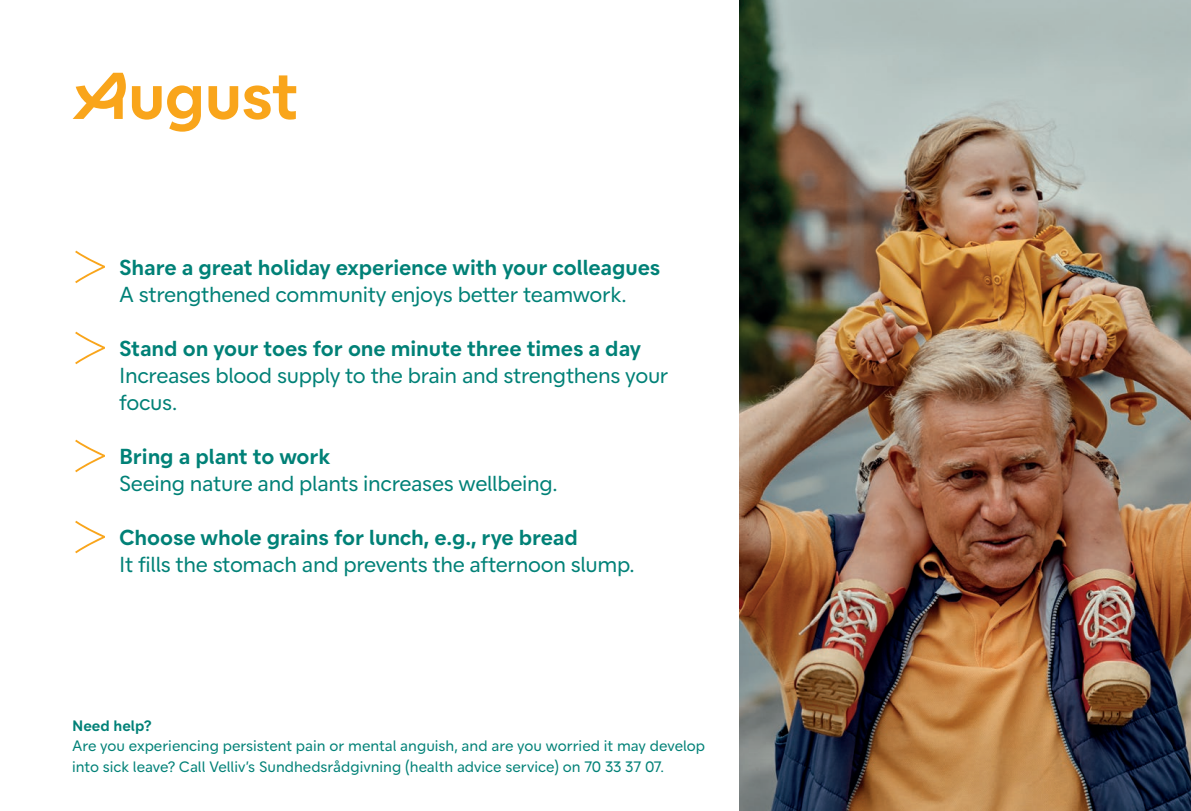
<style>
.page{position:relative;width:1191px;height:811px;background:#fff}
.page>*{position:absolute;margin:0;border:0;box-sizing:border-box;transform-origin:0 0}
.t1{font:700 67px "Velliv";letter-spacing:-.015em;color:#f9a51b}
.t2{font:22px/27px "Velliv";letter-spacing:-.015em;color:#008177}
.t3{font:700 22px "Velliv";letter-spacing:-.005em;color:#008177}
.t4{font:15.4px/20.4px "Velliv";color:#008177}
.t5{font:700 15.4px "Velliv";color:#008177}
</style>
<div class="page">
<svg style="left:75px;top:251px;width:30px;height:32px"></svg>
<svg style="left:75px;top:332px;width:30px;height:32px"></svg>
<svg style="left:75px;top:440px;width:30px;height:32px"></svg>
<svg style="left:75px;top:521px;width:30px;height:32px"></svg>
<img style="left:739px;top:0;width:452px;height:811px">
<h1 class="t1" style="left:72px;top:42px;width:228px">August</h1>
<p class="t3" style="left:119px;top:250px;width:542px">Share a great holiday experience with your colleagues</p>
<p class="t2" style="left:119px;top:281px;width:509px">A strengthened community enjoys better teamwork.</p>
<p class="t3" style="left:119px;top:331px;width:523px">Stand on your toes for one minute three times a day</p>
<p class="t2" style="left:119px;top:362px;width:551px">Increases blood supply to the brain and strengthens your focus.</p>
<p class="t3" style="left:119px;top:439px;width:213px">Bring a plant to work</p>
<p class="t2" style="left:119px;top:470px;width:440px">Seeing nature and plants increases wellbeing.</p>
<p class="t3" style="left:119px;top:520px;width:460px">Choose whole grains for lunch, e.g., rye bread</p>
<p class="t2" style="left:119px;top:551px;width:517px">It fills the stomach and prevents the afternoon slump.</p>
<p class="t5" style="left:72px;top:713px;width:81px">Need help?</p>
<p class="t4" style="left:72px;top:735px;width:634px">Are you experiencing persistent pain or mental anguish, and are you worried it may develop into sick leave? Call Velliv’s Sundhedsrådgivning (health advice service) on 70 33 37 07.</p>
</div>
